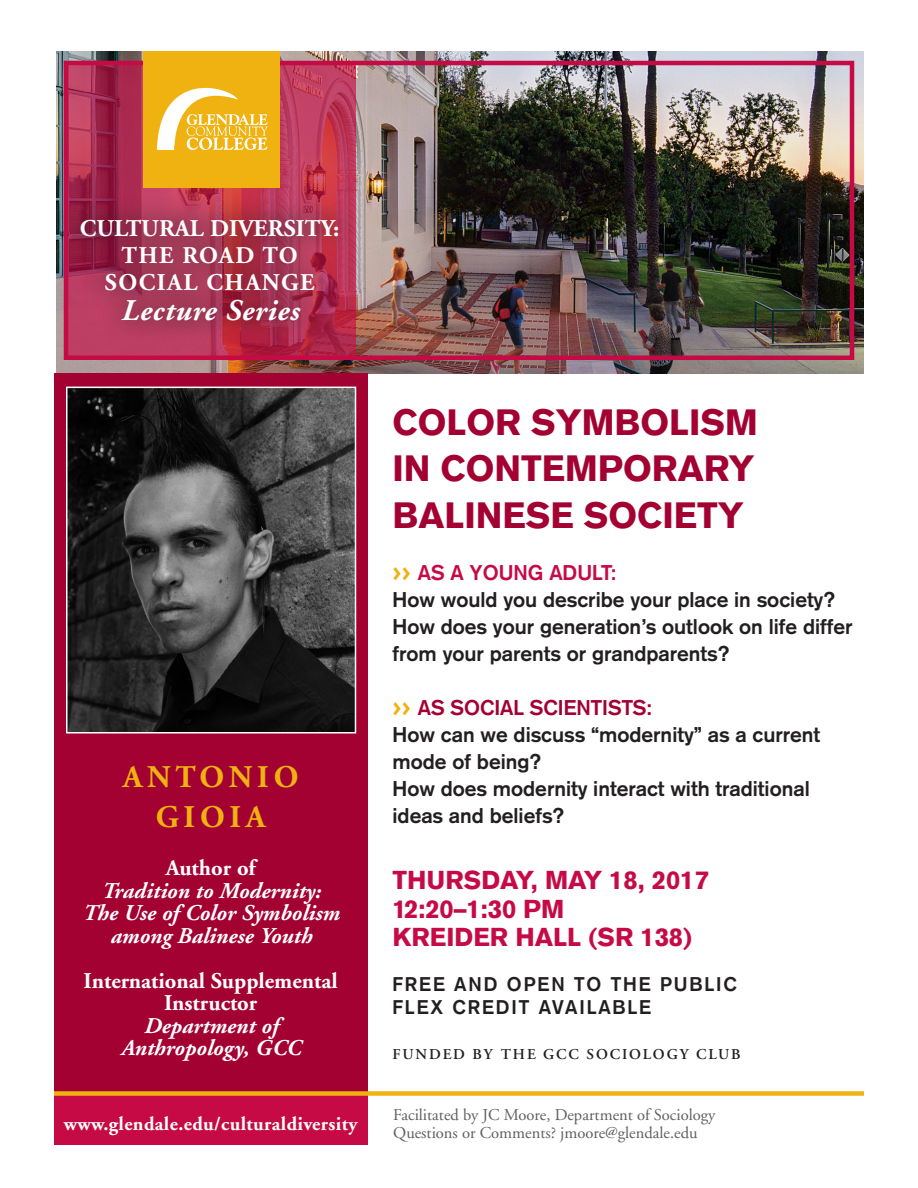
<style>
.page{position:relative;width:918px;height:1188px;background:#fff}
.page>*{position:absolute;margin:0;border:0;box-sizing:border-box;transform-origin:0 0}
.t1{font:900 36px/46.5px "Akzidenz Grotesk";color:#a40133;text-align:justify}
.t2{font:700 31.5px "Adobe Garamond";letter-spacing:.15em;color:#efb211}
.t3{font:italic 700 30px "Adobe Garamond";letter-spacing:.025em;color:#fff}
.t4{font:900 25.5px "Akzidenz Grotesk";color:#c60a45}
.t5{font:700 24px "Adobe Garamond";color:#fff}
.t6{font:700 24px "Adobe Garamond";letter-spacing:.06em;color:#fff}
.t7{font:700 24px "Adobe Garamond";letter-spacing:.045em;color:#fff}
.t8{font:italic 700 22.5px/22.5px "Adobe Garamond";color:#fff;text-align:center}
.t9{font:700 22.5px "Adobe Garamond";color:#fff}
.t10{font:700 21px/27px "Akzidenz Grotesk";color:#231f20}
.t11{font:700 21px "Akzidenz Grotesk";color:#a40133}
.t12{font:700 21px "Akzidenz Grotesk";color:#c60a45}
.t13{font:700 19.5px "Akzidenz Grotesk";letter-spacing:.1em;color:#231f20}
.t14{font:700 19.5px "Adobe Garamond";letter-spacing:.02em;color:#fff}
.t15{font:16.5px "Adobe Garamond";color:#5f5f62}
.t16{font:600 15px "Adobe Garamond";letter-spacing:.125em;color:#231f20}
.s1{font-family:"Meta";color:#efb211}
</style>
<div class="page">
<img style="left:57px;top:51px;width:807px;height:323px">
<img style="left:62px;top:58px;width:794px;height:304px">
<svg style="left:67px;top:62px;width:289px;height:298px;background:#b63153"></svg>
<div style="left:54px;top:374px;width:313px;height:720px;background:#a40133"></div>
<div style="left:54px;top:1094px;width:313px;height:51px;background:#c60a45"></div>
<img style="left:69px;top:390px;width:284px;height:341px">
<div style="left:66px;top:387px;width:290px;height:347px;border:2px solid #fff"></div>
<div style="left:143px;top:51px;width:136px;height:136px;background:#efb211"></div>
<svg style="left:157px;top:87px;width:111px;height:63px"></svg>
<svg style="left:57px;top:195px;width:300px;height:146px;background:#a53251"></svg>
<div style="left:54px;top:1091px;width:810px;height:5px;background:#efb211"></div>
<p class="t5" style="left:80px;top:216px;width:261px">CULTURAL DIVERSITY:</p>
<p class="t7" style="left:122px;top:243px;width:178px">THE ROAD TO</p>
<p class="t6" style="left:105px;top:270px;width:211px">SOCIAL CHANGE</p>
<p class="t3" style="left:121px;top:295px;width:180px">Lecture Series</p>
<p class="t2" style="left:123px;top:759px;width:177px">ANTONIO</p>
<p class="t2" style="left:156px;top:800px;width:111px">GIOIA</p>
<p class="t9" style="left:166px;top:856px;width:91px">Author of</p>
<p class="t8" style="left:101px;top:880px;width:221px">Tradition to Modernity:</p>
<p class="t8" style="left:82px;top:902px;width:259px">The Use of Color Symbolism among Balinese Youth</p>
<p class="t9" style="left:84px;top:968px;width:256px">International Supplemental</p>
<p class="t9" style="left:164px;top:991px;width:95px">Instructor</p>
<p class="t8" style="left:144px;top:1015px;width:136px">Department of</p>
<p class="t8" style="left:121px;top:1037px;width:181px">Anthropology, GCC</p>
<p class="t14" style="left:64px;top:1113px;width:295px">www.glendale.edu/culturaldiversity</p>
<p class="t1" style="left:393px;top:398px;width:367px">COLOR SYMBOLISM IN CONTEMPORARY BALINESE SOCIETY</p>
<p class="t12" style="left:393px;top:560px;width:226px"><span class="s1">&gt;&gt;</span> AS A YOUNG ADULT:</p>
<p class="t10" style="left:393px;top:586px;width:444px">How would you describe your place in society?</p>
<p class="t10" style="left:393px;top:613px;width:461px">How does your generation’s outlook on life differ from your parents or grandparents?</p>
<p class="t11" style="left:393px;top:695px;width:261px"><span class="s1">&gt;&gt;</span> AS SOCIAL SCIENTISTS:</p>
<p class="t10" style="left:393px;top:721px;width:429px">How can we discuss “modernity” as a current mode of being?</p>
<p class="t10" style="left:393px;top:775px;width:419px">How does modernity interact with traditional ideas and beliefs?</p>
<p class="t4" style="left:393px;top:865px;width:317px">THURSDAY, MAY 18, 2017</p>
<p class="t4" style="left:393px;top:893px;width:173px">12:20–1:30 PM</p>
<p class="t4" style="left:393px;top:922px;width:301px">KREIDER HALL (SR 138)</p>
<p class="t13" style="left:393px;top:973px;width:346px">FREE AND OPEN TO THE PUBLIC</p>
<p class="t13" style="left:393px;top:995px;width:260px">FLEX CREDIT AVAILABLE</p>
<p class="t16" style="left:393px;top:1046px;width:350px">FUNDED BY THE GCC SOCIOLOGY CLUB</p>
<p class="t15" style="left:393px;top:1106px;width:324px">Facilitated by JC Moore, Department of Sociology</p>
<p class="t15" style="left:393px;top:1124px;width:306px">Questions or Comments? jmoore@glendale.edu</p>
</div>
